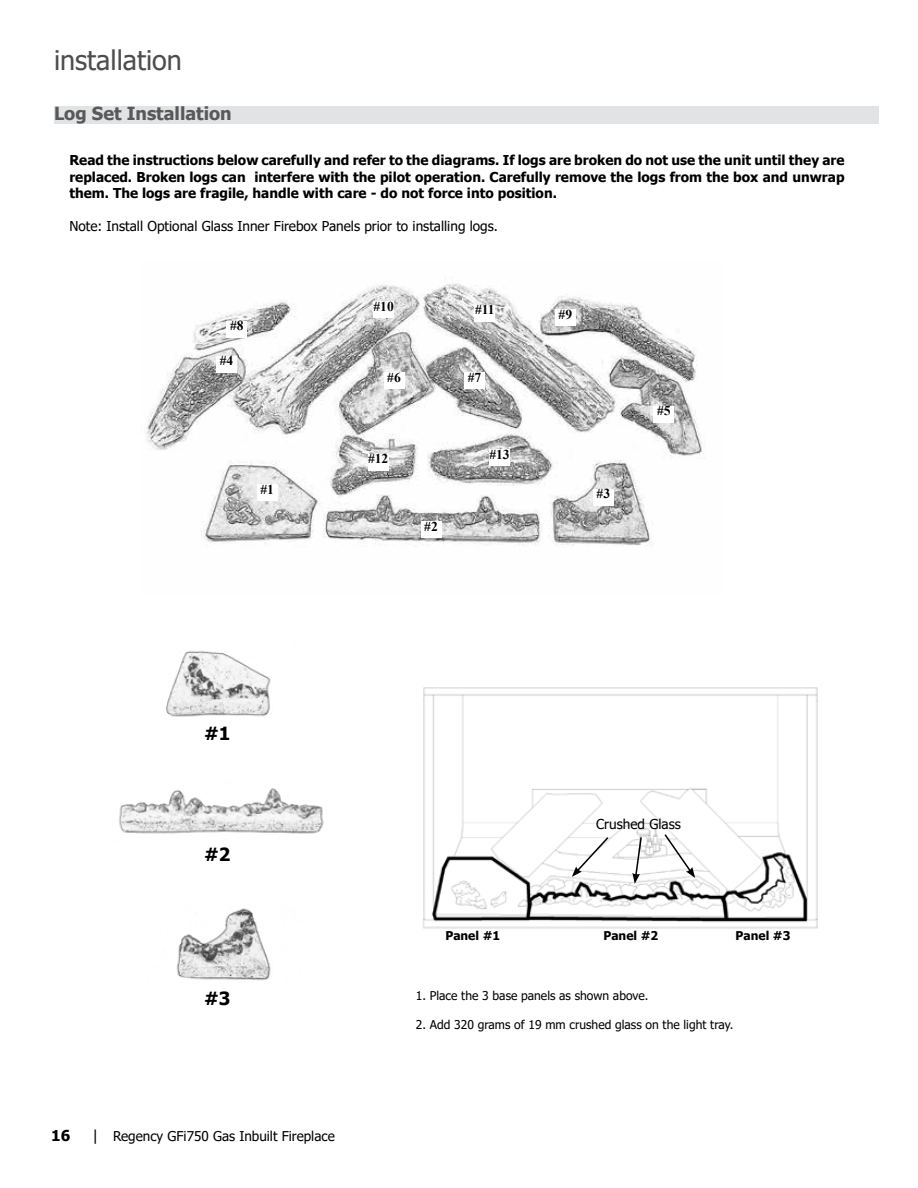
<style>
.page{position:relative;width:918px;height:1188px;background:#fff}
.page>*{position:absolute;margin:0;border:0;box-sizing:border-box;transform-origin:0 0}
.t1{font:27px "Tahoma";color:#4d4d4f}
.t2{font:700 18.15px "Tahoma";color:#000}
.t3{font:700 18px "Tahoma";color:#58595b}
.t4{font:700 15px "Tahoma";color:#000}
.t5{font:700 13.65px/16.4px "Tahoma";color:#000;text-align:justify}
.t6{font:13.65px "Tahoma";color:#000}
.t7{font:700 13.65px "Times New Roman";color:#000}
.t8{font:13.5px "Tahoma";color:#000}
.t9{font:12.15px "Tahoma";color:#000}
.t10{font:700 12.15px "Tahoma";color:#000}
.s1{font-size:15px}
</style>
<div class="page">
<div style="left:54px;top:106px;width:824px;height:17px;background:#e2e3e4"></div>
<img style="left:423px;top:687px;width:395px;height:242px">
<img style="left:146px;top:283px;width:558px;height:264px">
<div style="left:226px;top:321px;width:21px;height:17px;background:#fff"></div>
<div style="left:216px;top:356px;width:21px;height:16px;background:#fff"></div>
<div style="left:373px;top:302px;width:21px;height:16px;background:#fff"></div>
<div style="left:475px;top:305px;width:20px;height:16px;background:#fff"></div>
<div style="left:384px;top:372px;width:20px;height:17px;background:#fff"></div>
<div style="left:464px;top:372px;width:21px;height:17px;background:#fff"></div>
<div style="left:555px;top:310px;width:21px;height:16px;background:#fff"></div>
<div style="left:654px;top:406px;width:20px;height:17px;background:#fff"></div>
<div style="left:368px;top:454px;width:21px;height:16px;background:#fff"></div>
<div style="left:489px;top:450px;width:21px;height:16px;background:#fff"></div>
<div style="left:257px;top:485px;width:21px;height:16px;background:#fff"></div>
<div style="left:421px;top:522px;width:20px;height:16px;background:#fff"></div>
<div style="left:593px;top:489px;width:21px;height:16px;background:#fff"></div>
<img style="left:166px;top:651px;width:105px;height:66px">
<img style="left:119px;top:788px;width:205px;height:46px">
<img style="left:176px;top:908px;width:95px;height:73px">
<svg style="left:572px;top:836px;width:38px;height:41px"></svg>
<svg style="left:632px;top:836px;width:11px;height:48px"></svg>
<svg style="left:663px;top:833px;width:32px;height:45px"></svg>
<h1 class="t1" style="left:54px;top:42px;width:130px">installation</h1>
<h3 class="t3" style="left:54px;top:100px;width:179px">Log Set Installation</h3>
<p class="t5" style="left:69px;top:153px;width:777px">Read the instructions below carefully and refer to the diagrams. If logs are broken do not use the unit until they are replaced. Broken logs can interfere with the pilot operation. Carefully remove the logs from the box and unwrap them. The logs are fragile, handle with care - do not force into position.</p>
<p class="t6" style="left:69px;top:217px;width:430px">Note: Install Optional Glass Inner Firebox Panels prior to installing logs.</p>
<p class="t7" style="left:230px;top:316px;width:15px">#8</p>
<p class="t7" style="left:220px;top:351px;width:15px">#4</p>
<p class="t7" style="left:260px;top:479px;width:15px">#1</p>
<p class="t7" style="left:374px;top:296px;width:22px">#10</p>
<p class="t7" style="left:475px;top:300px;width:21px">#11</p>
<p class="t7" style="left:387px;top:367px;width:15px">#6</p>
<p class="t7" style="left:468px;top:367px;width:15px">#7</p>
<p class="t7" style="left:368px;top:449px;width:22px">#12</p>
<p class="t7" style="left:489px;top:445px;width:22px">#13</p>
<p class="t7" style="left:424px;top:516px;width:15px">#2</p>
<p class="t7" style="left:559px;top:305px;width:15px">#9</p>
<p class="t7" style="left:597px;top:484px;width:15px">#3</p>
<p class="t7" style="left:657px;top:401px;width:15px">#5</p>
<h2 class="t2" style="left:204px;top:721px;width:28px">#1</h2>
<h2 class="t2" style="left:204px;top:841px;width:28px">#2</h2>
<h2 class="t2" style="left:204px;top:985px;width:28px">#3</h2>
<p class="t4" style="left:51px;top:1125px;width:21px">16</p>
<p class="t8" style="left:92px;top:1127px;width:244px"><span class="s1">|</span> Regency GFi750 Gas Inbuilt Fireplace</p>
<p class="t6" style="left:596px;top:815px;width:86px">Crushed Glass</p>
<p class="t10" style="left:445px;top:927px;width:56px">Panel #1</p>
<p class="t10" style="left:603px;top:927px;width:56px">Panel #2</p>
<p class="t10" style="left:736px;top:927px;width:56px">Panel #3</p>
<p class="t9" style="left:416px;top:987px;width:234px">1. Place the 3 base panels as shown above.</p>
<p class="t9" style="left:416px;top:1016px;width:319px">2. Add 320 grams of 19 mm crushed glass on the light tray.</p>
</div>
